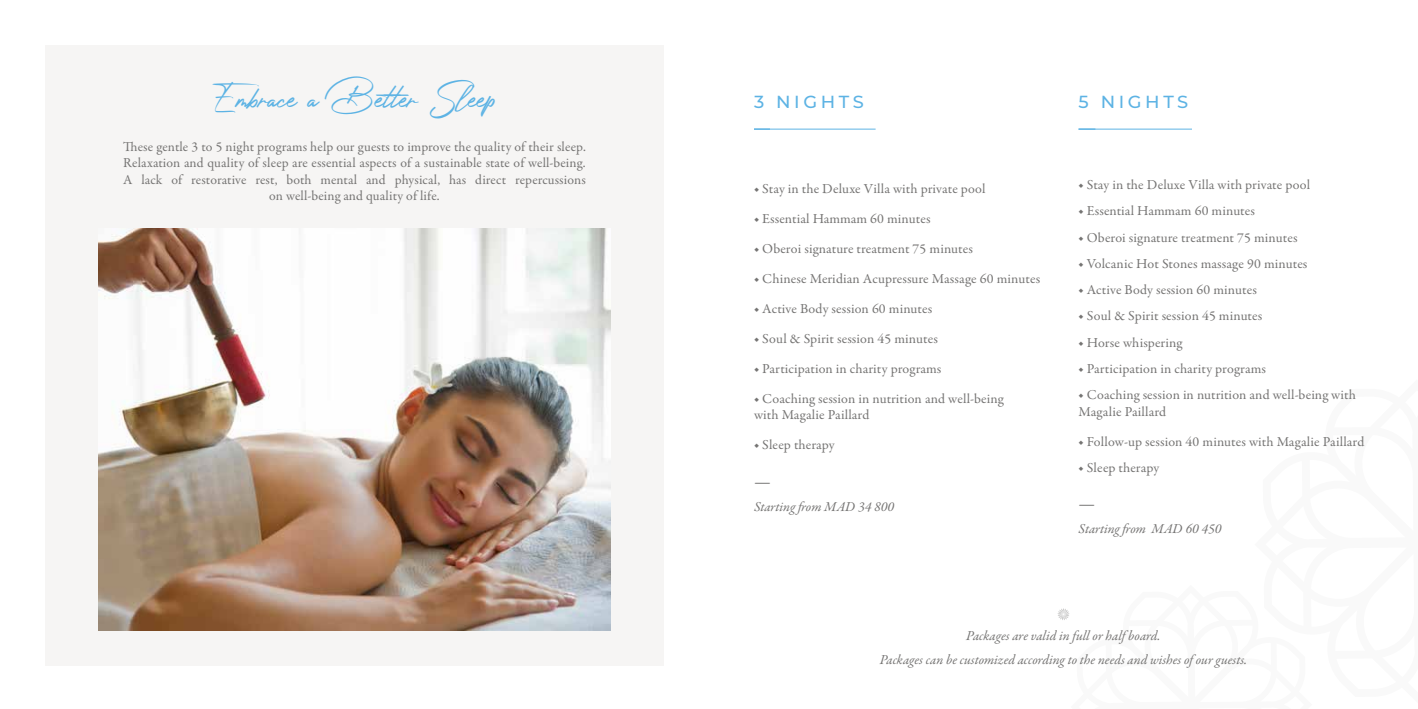
<style>
.page{position:relative;width:1418px;height:709px;background:#fff}
.page>*{position:absolute;margin:0;border:0;box-sizing:border-box;transform-origin:0 0}
.t1{font:36.25px "Photograph Signature";color:#5db3e4}
.t2{font:500 17.5px "Montserrat";letter-spacing:.2em;color:#5db3e4}
.t3{font:17.5px "Garamond Premr Pro";color:#757473}
.t4{font:13.75px/16.5px "Garamond Premr Pro";letter-spacing:.005em;color:#757473}
.t5{font:italic 13.75px/23.8px "Garamond Premr Pro";color:#757473;text-align:center}
</style>
<div class="page">
<div style="left:45px;top:45px;width:619px;height:621px;background:#f6f5f4"></div>
<hr style="left:754px;top:129px;width:121px;height:1px;background:#5db3e4">
<svg style="left:754px;top:128px;width:16px;height:2px"></svg>
<hr style="left:1078px;top:129px;width:113px;height:1px;background:#5db3e4">
<svg style="left:1078px;top:128px;width:17px;height:2px"></svg>
<img style="left:99px;top:229px;width:511px;height:401px">
<h1 class="t1" style="left:212px;top:66px;width:286px">Embrace a Better Sleep</h1>
<p class="t4" style="left:123px;top:138px;width:464px;text-align:center">These gentle 3 to 5 night programs help our guests to improve the quality of their sleep.<br>Relaxation and quality of sleep are essential aspects of a sustainable state of well-being.<br>A lack of restorative rest, both mental and physical, has direct repercussions on well-being and quality of life.</p>
<p class="t2" style="left:754px;top:90px;width:111px">3 NIGHTS</p>
<p class="t4" style="left:754px;top:180px;width:233px">◆ Stay in the Deluxe Villa with private pool</p>
<p class="t4" style="left:754px;top:210px;width:178px">◆ Essential Hammam 60 minutes</p>
<p class="t4" style="left:754px;top:240px;width:220px">◆ Oberoi signature treatment 75 minutes</p>
<p class="t4" style="left:754px;top:270px;width:288px">◆ Chinese Meridian Acupressure Massage 60 minutes</p>
<p class="t4" style="left:754px;top:300px;width:180px">◆ Active Body session 60 minutes</p>
<p class="t4" style="left:754px;top:330px;width:185px">◆ Soul &amp; Spirit session 45 minutes</p>
<p class="t4" style="left:754px;top:360px;width:189px">◆ Participation in charity programs</p>
<p class="t4" style="left:754px;top:390px;width:251px">◆ Coaching session in nutrition and well-being with Magalie Paillard</p>
<p class="t4" style="left:754px;top:437px;width:82px">◆ Sleep therapy</p>
<p class="t3" style="left:754px;top:471px;width:18px">—</p>
<p class="t5" style="left:754px;top:495px;width:142px">Starting from MAD 34 800</p>
<p class="t2" style="left:1078px;top:90px;width:111px">5 NIGHTS</p>
<p class="t4" style="left:1078px;top:177px;width:233px">◆ Stay in the Deluxe Villa with private pool</p>
<p class="t4" style="left:1078px;top:203px;width:178px">◆ Essential Hammam 60 minutes</p>
<p class="t4" style="left:1078px;top:229px;width:220px">◆ Oberoi signature treatment 75 minutes</p>
<p class="t4" style="left:1078px;top:255px;width:230px">◆ Volcanic Hot Stones massage 90 minutes</p>
<p class="t4" style="left:1078px;top:282px;width:180px">◆ Active Body session 60 minutes</p>
<p class="t4" style="left:1078px;top:308px;width:185px">◆ Soul &amp; Spirit session 45 minutes</p>
<p class="t4" style="left:1078px;top:334px;width:105px">◆ Horse whispering</p>
<p class="t4" style="left:1078px;top:360px;width:189px">◆ Participation in charity programs</p>
<p class="t4" style="left:1078px;top:387px;width:279px">◆ Coaching session in nutrition and well-being with<br>Magalie Paillard</p>
<p class="t4" style="left:1078px;top:433px;width:287px">◆ Follow-up session 40 minutes with Magalie Paillard</p>
<p class="t4" style="left:1078px;top:459px;width:82px">◆ Sleep therapy</p>
<p class="t3" style="left:1078px;top:493px;width:18px">—</p>
<p class="t5" style="left:1078px;top:517px;width:144px">Starting from MAD 60 450</p>
<p class="t5" style="left:879px;top:624px;width:369px">Packages are valid in full or half board.<br>Packages can be customized according to the needs and wishes of our guests.</p>
</div>
